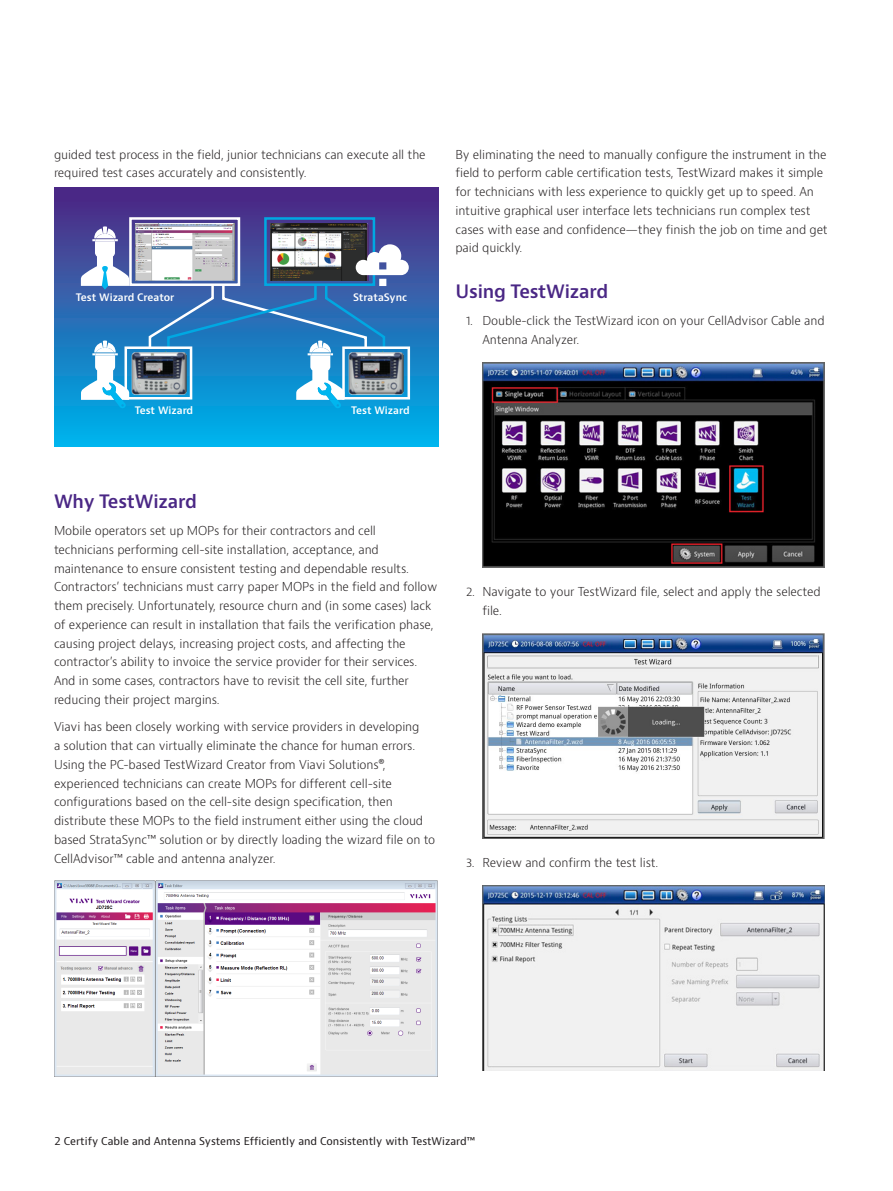
<style>
.page{position:relative;width:893px;height:1191px;background:#fff}
.page>*{position:absolute;margin:0;border:0;box-sizing:border-box;transform-origin:0 0}
.Header_12_16{font:600 18px "Bernino Sans";letter-spacing:-.015em;color:#4a2785}
.Body_text_8_12_5{font:300 12px/18.8px "Bernino Sans";letter-spacing:-.01em;color:#231f20}
.Running_foot__left{font:10.5px "Bernino Sans";color:#231f20}
.t1{font:600 10.05px "Bernino Sans";letter-spacing:-.005em;color:#fff}
</style>
<div class="page">
<img style="left:54px;top:880px;width:383px;height:196px">
<div style="left:54px;top:187px;width:384px;height:259px;background:linear-gradient(to bottom,#56257f,#00b5ec)"></div>
<img style="left:131px;top:352px;width:16px;height:43px">
<img style="left:135px;top:223px;width:99px;height:57px">
<img style="left:270px;top:223px;width:99px;height:21px">
<div style="left:264px;top:217px;width:111px;height:69px;border:3px solid #00a8e2"></div>
<div style="left:129px;top:217px;width:111px;height:69px;border:3px solid #fff"></div>
<div style="left:125px;top:346px;width:67px;height:53px;border:3px solid #fff"></div>
<svg style="left:81px;top:340px;width:48px;height:69px"></svg>
<svg style="left:81px;top:226px;width:48px;height:64px"></svg>
<svg style="left:147px;top:244px;width:262px;height:165px;background:#528dbb"></svg>
<img style="left:482px;top:362px;width:343px;height:205px">
<img style="left:482px;top:633px;width:342px;height:205px">
<img style="left:482px;top:886px;width:342px;height:184px">
<p class="Body_text_8_12_5" style="left:54px;top:145px;width:373px">guided test process in the field, junior technicians can execute all the required test cases accurately and consistently.</p>
<p class="Body_text_8_12_5" style="left:455px;top:145px;width:374px">By eliminating the need to manually configure the instrument in the field to perform cable certification tests, TestWizard makes it simple for technicians with less experience to quickly get up to speed. An intuitive graphical user interface lets technicians run complex test cases with ease and confidence—they finish the job on time and get paid quickly.</p>
<p class="Header_12_16" style="left:455px;top:279px;width:154px">Using TestWizard</p>
<p class="Body_text_8_12_5" style="left:482px;top:311px;width:344px;text-indent:-16px">1. Double-click the TestWizard icon on your CellAdvisor Cable and<br>Antenna Analyzer.</p>
<p class="t1" style="left:76px;top:291px;width:100px">Test Wizard Creator</p>
<p class="t1" style="left:353px;top:291px;width:56px">StrataSync</p>
<p class="t1" style="left:135px;top:404px;width:60px">Test Wizard</p>
<p class="t1" style="left:351px;top:404px;width:60px">Test Wizard</p>
<p class="Header_12_16" style="left:54px;top:490px;width:144px">Why TestWizard</p>
<p class="Body_text_8_12_5" style="left:54px;top:521px;width:385px">Mobile operators set up MOPs for their contractors and cell technicians performing cell-site installation, acceptance, and maintenance to ensure consistent testing and dependable results.<br>Contractors’ technicians must carry paper MOPs in the field and follow them precisely. Unfortunately, resource churn and (in some cases) lack of experience can result in installation that fails the verification phase, causing project delays, increasing project costs, and affecting the contractor’s ability to invoice the service provider for their services.<br>And in some cases, contractors have to revisit the cell site, further reducing their project margins.</p>
<p class="Body_text_8_12_5" style="left:54px;top:717px;width:383px">Viavi has been closely working with service providers in developing<br>a solution that can virtually eliminate the chance for human errors.<br>Using the PC-based TestWizard Creator from Viavi Solutions®, experienced technicians can create MOPs for different cell-site configurations based on the cell-site design specification, then distribute these MOPs to the field instrument either using the cloud based StrataSync™ solution or by directly loading the wizard file on to CellAdvisor™ cable and antenna analyzer.</p>
<p class="Body_text_8_12_5" style="left:482px;top:582px;width:340px;text-indent:-16px">2. Navigate to your TestWizard file, select and apply the selected file.</p>
<p class="Body_text_8_12_5" style="left:466px;top:853px;width:194px">3. Review and confirm the test list.</p>
<p class="Running_foot__left" style="left:55px;top:1134px;width:422px">2 Certify Cable and Antenna Systems Efficiently and Consistently with TestWizard™</p>
</div>
